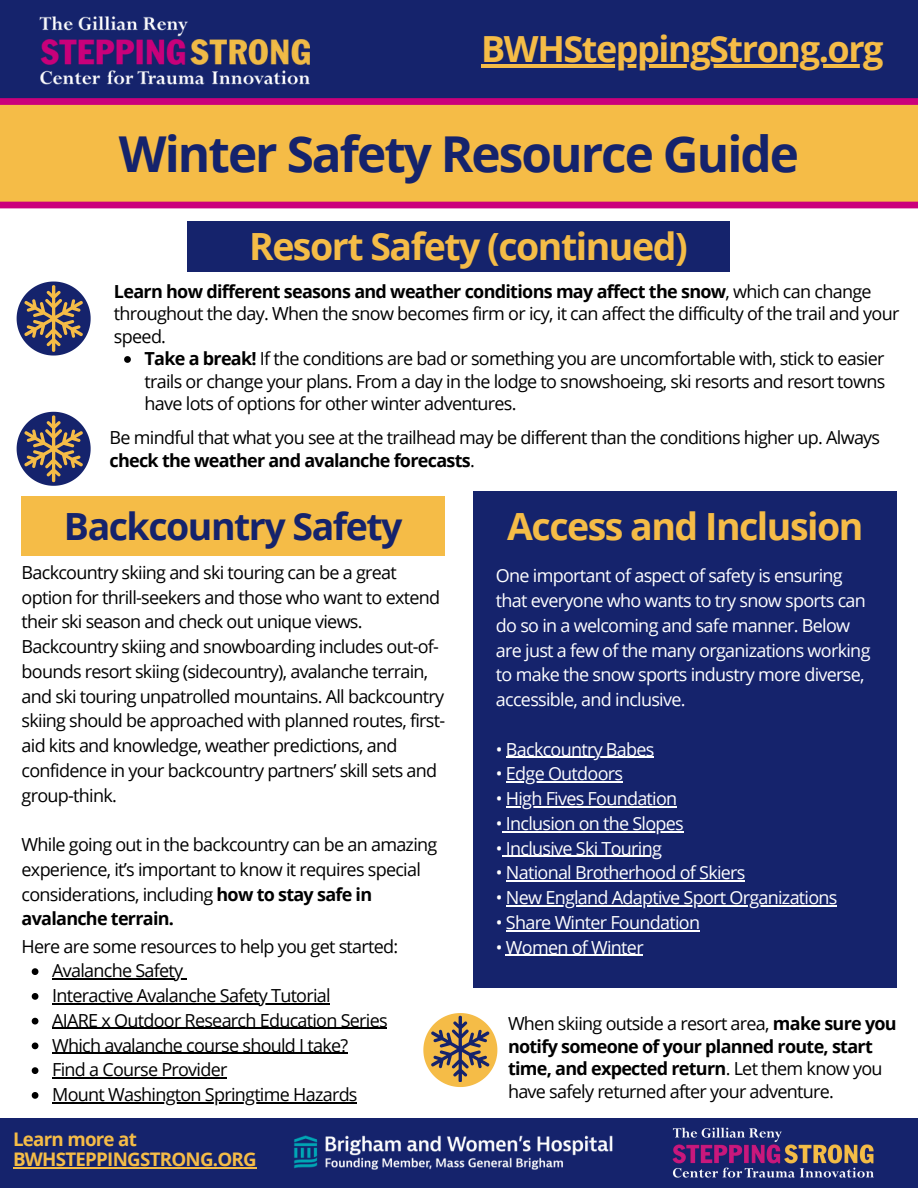
<style>
.page{position:relative;width:918px;height:1188px;background:#fff}
.page>*{position:absolute;margin:0;border:0;box-sizing:border-box;transform-origin:0 0}
.t1{font:700 49.5px "Open Sans";letter-spacing:-.04em;color:#15236c}
.t2{font:700 37.5px "Open Sans";letter-spacing:-.04em;color:#f5bc47}
.t3{font:700 37.5px "Open Sans";letter-spacing:-.04em;color:#15236c}
.t4{font:700 36px "Open Sans";letter-spacing:-.04em;color:#f5bc47}
.t5{font:700 18.75px/20.2px "Open Sans";letter-spacing:-.04em;color:#f5bc47}
.t6{font:18px/24.8px "Open Sans";letter-spacing:-.04em;color:#000}
.t7{font:18px/24.8px "Open Sans";letter-spacing:-.04em;color:#fff}
.s1{font-weight:700}
</style>
<div class="page">
<div style="left:0;top:46px;width:918px;height:159px;background:#f5bc47"></div>
<div style="left:0;top:0;width:918px;height:102px;background:#15236c"></div>
<div style="left:0;top:98px;width:918px;height:7px;background:#cb007b"></div>
<div style="left:0;top:202px;width:918px;height:6px;background:#cb007b"></div>
<img style="left:39px;top:16px;width:270px;height:69px">
<div style="left:474px;top:491px;width:423px;height:496px;background:#15236c"></div>
<div style="left:22px;top:496px;width:423px;height:59px;background:#f5bc47"></div>
<hr style="left:481px;top:65px;width:401px;height:3px;background:#f5bc47">
<svg style="left:32px;top:968px;width:6px;height:7px"></svg>
<hr style="left:52px;top:978px;width:131px;height:2px;background:#000">
<svg style="left:32px;top:993px;width:6px;height:7px"></svg>
<hr style="left:52px;top:1003px;width:278px;height:1px;background:#000">
<svg style="left:32px;top:1018px;width:6px;height:7px"></svg>
<hr style="left:52px;top:1028px;width:335px;height:1px;background:#000">
<svg style="left:32px;top:1043px;width:6px;height:6px"></svg>
<hr style="left:52px;top:1053px;width:296px;height:1px;background:#000">
<svg style="left:32px;top:1067px;width:6px;height:7px"></svg>
<hr style="left:52px;top:1077px;width:175px;height:2px;background:#000">
<svg style="left:32px;top:1092px;width:6px;height:7px"></svg>
<hr style="left:52px;top:1102px;width:305px;height:1px;background:#000">
<hr style="left:506px;top:757px;width:148px;height:1px;background:#fff">
<hr style="left:506px;top:782px;width:116px;height:1px;background:#fff">
<hr style="left:506px;top:806px;width:171px;height:1px;background:#fff">
<hr style="left:502px;top:831px;width:181px;height:1px;background:#fff">
<hr style="left:502px;top:856px;width:159px;height:1px;background:#fff">
<hr style="left:506px;top:881px;width:239px;height:1px;background:#fff">
<hr style="left:506px;top:905px;width:331px;height:1px;background:#fff">
<hr style="left:506px;top:930px;width:193px;height:1px;background:#fff">
<hr style="left:506px;top:955px;width:137px;height:1px;background:#fff">
<svg style="left:124px;top:356px;width:7px;height:7px"></svg>
<svg style="left:17px;top:282px;width:74px;height:74px"></svg>
<svg style="left:17px;top:412px;width:74px;height:74px"></svg>
<svg style="left:423px;top:1013px;width:74px;height:74px"></svg>
<div style="left:0;top:1118px;width:918px;height:70px;background:#15236c"></div>
<img style="left:294px;top:1135px;width:319px;height:35px">
<img style="left:672px;top:1127px;width:202px;height:51px">
<hr style="left:13px;top:1168px;width:243px;height:1px;background:#f5bc47">
<div style="left:187px;top:221px;width:543px;height:50px;background:#15236c"></div>
<h1 class="t4" style="left:481px;top:24px;width:404px">BWHSteppingStrong.org</h1>
<h2 class="t1" style="left:119px;top:119px;width:682px">Winter Safety Resource Guide</h2>
<p class="t2" style="left:249px;top:220px;width:440px">Resort Safety (continued)</p>
<p class="t6" style="left:114px;top:279px;width:787px;line-height:22.5px"><span class="s1">Learn how different seasons and weather conditions may affect the snow</span>, which can change throughout the day. When the snow becomes firm or icy, it can affect the difficulty of the trail and your speed.</p>
<p class="t6" style="left:145px;top:347px;width:742px;line-height:22.5px;text-align:justify"><span class="s1">Take a break!</span> If the conditions are bad or something you are uncomfortable with, stick to easier trails or change your plans. From a day in the lodge to snowshoeing, ski resorts and resort towns have lots of options for other winter adventures.</p>
<p class="t6" style="left:110px;top:426px;width:772px;line-height:22.5px">Be mindful that what you see at the trailhead may be different than the conditions higher up. Always <span class="s1">check the weather and avalanche forecasts</span>.</p>
<h2 class="t3" style="left:64px;top:500px;width:340px">Backcountry Safety</h2>
<p class="t2" style="left:507px;top:500px;width:358px">Access and Inclusion</p>
<p class="t6" style="left:22px;top:560px;width:425px">Backcountry skiing and ski touring can be a great option for thrill-seekers and those who want to extend their ski season and check out unique views.<br>Backcountry skiing and snowboarding includes out-of&shy;bounds resort skiing (sidecountry), avalanche terrain, and ski touring unpatrolled mountains. All backcountry skiing should be approached with planned routes, first&shy;aid kits and knowledge, weather predictions, and confidence in your backcountry partners’ skill sets and group-think.</p>
<p class="t6" style="left:22px;top:832px;width:417px">While going out in the backcountry can be an amazing experience, it’s important to know it requires special considerations, including <span class="s1">how to stay safe in avalanche terrain.</span></p>
<p class="t6" style="left:22px;top:933px;width:378px">Here are some resources to help you get started:</p>
<p class="t6" style="left:52px;top:958px;width:133px">Avalanche Safety</p>
<p class="t6" style="left:52px;top:983px;width:280px">Interactive Avalanche Safety Tutorial</p>
<p class="t6" style="left:52px;top:1007px;width:337px">AIARE x Outdoor Research Education Series</p>
<h2 class="t6" style="left:52px;top:1032px;width:298px">Which avalanche course should I take?</h2>
<p class="t6" style="left:52px;top:1057px;width:177px">Find a Course Provider</p>
<p class="t6" style="left:52px;top:1082px;width:307px">Mount Washington Springtime Hazards</p>
<p class="t7" style="left:496px;top:563px;width:376px">One important of aspect of safety is ensuring that everyone who wants to try snow sports can do so in a welcoming and safe manner. Below are just a few of the many organizations working to make the snow sports industry more diverse, accessible, and inclusive.</p>
<p class="t7" style="left:496px;top:736px;width:160px">• Backcountry Babes</p>
<p class="t7" style="left:496px;top:761px;width:129px">• Edge Outdoors</p>
<p class="t7" style="left:496px;top:786px;width:183px">• High Fives Foundation</p>
<p class="t7" style="left:496px;top:811px;width:190px">• Inclusion on the Slopes</p>
<p class="t7" style="left:496px;top:835px;width:168px">• Inclusive Ski Touring</p>
<p class="t7" style="left:496px;top:860px;width:251px">• National Brotherhood of Skiers</p>
<p class="t7" style="left:496px;top:885px;width:343px">• New England Adaptive Sport Organizations</p>
<h2 class="t7" style="left:496px;top:910px;width:206px">• Share Winter Foundation</h2>
<p class="t7" style="left:496px;top:934px;width:149px">• Women of Winter</p>
<p class="t6" style="left:508px;top:1012px;width:390px;line-height:22.5px">When skiing outside a resort area, <span class="s1">make sure you notify someone of your planned route, start time, and expected return</span>. Let them know you have safely returned after your adventure.</p>
<p class="t5" style="left:13px;top:1129px;width:245px">Learn more at<br>BWHSTEPPINGSTRONG.ORG</p>
</div>
